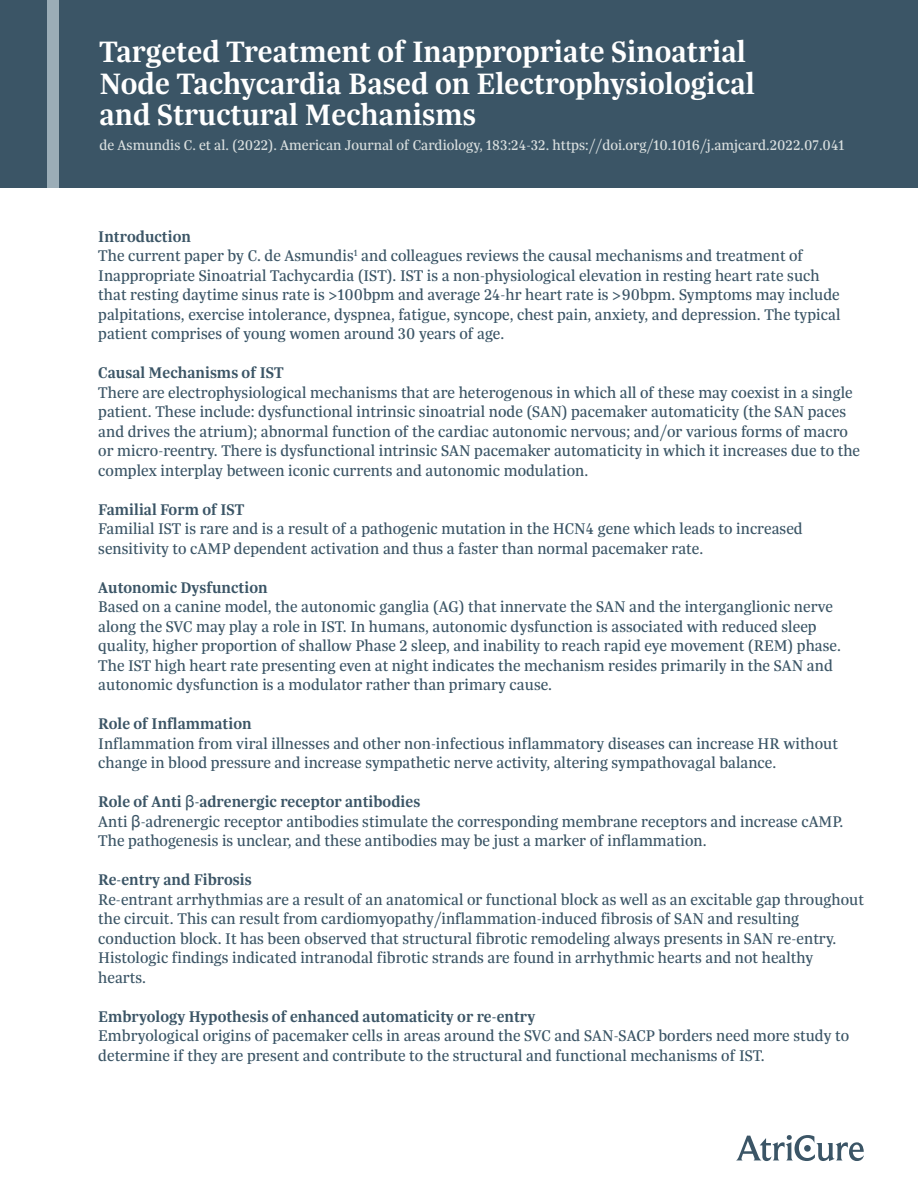
<style>
.page{position:relative;width:918px;height:1188px;background:#fff}
.page>*{position:absolute;margin:0;border:0;box-sizing:border-box;transform-origin:0 0}
.t1{font:600 31.5px/31.5px "Trola";color:#fff}
.t2{font:16.5px/19.5px "Trola";color:#3b5566}
.t3{font:600 16.5px "Trola";color:#3b5566}
.t4{font:15px "Trola";color:#d9dfdf}
.s1{font-family:"Arial";font-weight:400}
.s2{font-family:"Arial"}
</style>
<div class="page">
<div style="left:0;top:0;width:918px;height:188px;background:#3b5566"></div>
<div style="left:47px;top:0;width:11px;height:188px;background:#9badb7"></div>
<svg style="left:736px;top:1135px;width:128px;height:26px"></svg>
<p class="t1" style="left:99px;top:35px;width:657px">Targeted Treatment of Inappropriate Sinoatrial<br>Node Tachycardia Based on Electrophysiological and Structural Mechanisms</p>
<p class="t4" style="left:99px;top:135px;width:747px">de Asmundis C. et al. (2022). American Journal of Cardiology, 183:24-32. https://doi.org/10.1016/j.amjcard.2022.07.041</p>
<p class="t3" style="left:98px;top:225px;width:94px">Introduction</p>
<p class="t2" style="left:98px;top:246px;width:744px">The current paper by C. de Asmundis<sup>1</sup> and colleagues reviews the causal mechanisms and treatment of Inappropriate Sinoatrial Tachycardia (IST). IST is a non-physiological elevation in resting heart rate such that resting daytime sinus rate is &gt;100bpm and average 24-hr heart rate is &gt;90bpm. Symptoms may include palpitations, exercise intolerance, dyspnea, fatigue, syncope, chest pain, anxiety, and depression. The typical patient comprises of young women around 30 years of age.</p>
<p class="t3" style="left:98px;top:362px;width:187px">Causal Mechanisms of IST</p>
<p class="t2" style="left:98px;top:382px;width:763px">There are electrophysiological mechanisms that are heterogenous in which all of these may coexist in a single patient. These include: dysfunctional intrinsic sinoatrial node (SAN) pacemaker automaticity (the SAN paces and drives the atrium); abnormal function of the cardiac autonomic nervous; and/or various forms of macro or micro-reentry. There is dysfunctional intrinsic SAN pacemaker automaticity in which it increases due to the complex interplay between iconic currents and autonomic modulation.</p>
<p class="t3" style="left:98px;top:498px;width:148px">Familial Form of IST</p>
<p class="t2" style="left:98px;top:519px;width:706px">Familial IST is rare and is a result of a pathogenic mutation in the HCN4 gene which leads to increased sensitivity to cAMP dependent activation and thus a faster than normal pacemaker rate.</p>
<p class="t3" style="left:98px;top:576px;width:171px">Autonomic Dysfunction</p>
<p class="t2" style="left:98px;top:597px;width:744px">Based on a canine model, the autonomic ganglia (AG) that innervate the SAN and the interganglionic nerve along the SVC may play a role in IST. In humans, autonomic dysfunction is associated with reduced sleep quality, higher proportion of shallow Phase 2 sleep, and inability to reach rapid eye movement (REM) phase.<br>The IST high heart rate presenting even at night indicates the mechanism resides primarily in the SAN and autonomic dysfunction is a modulator rather than primary cause.</p>
<p class="t3" style="left:98px;top:713px;width:155px">Role of Inflammation</p>
<p class="t2" style="left:98px;top:733px;width:741px">Inflammation from viral illnesses and other non-infectious inflammatory diseases can increase HR without change in blood pressure and increase sympathetic nerve activity, altering sympathovagal balance.</p>
<p class="t3" style="left:98px;top:791px;width:324px">Role of Anti <span class="s1">β</span>-adrenergic receptor antibodies</p>
<p class="t2" style="left:98px;top:811px;width:747px">Anti <span class="s2">β</span>-adrenergic receptor antibodies stimulate the corresponding membrane receptors and increase cAMP.<br>The pathogenesis is unclear, and these antibodies may be just a marker of inflammation.</p>
<p class="t3" style="left:98px;top:869px;width:155px">Re-entry and Fibrosis</p>
<p class="t2" style="left:98px;top:889px;width:767px">Re-entrant arrhythmias are a result of an anatomical or functional block as well as an excitable gap throughout the circuit. This can result from cardiomyopathy/inflammation-induced fibrosis of SAN and resulting conduction block. It has been observed that structural fibrotic remodeling always presents in SAN re-entry.<br>Histologic findings indicated intranodal fibrotic strands are found in arrhythmic hearts and not healthy hearts.</p>
<p class="t3" style="left:98px;top:1005px;width:439px">Embryology Hypothesis of enhanced automaticity or re-entry</p>
<p class="t2" style="left:98px;top:1026px;width:752px">Embryological origins of pacemaker cells in areas around the SVC and SAN-SACP borders need more study to determine if they are present and contribute to the structural and functional mechanisms of IST.</p>
</div>
